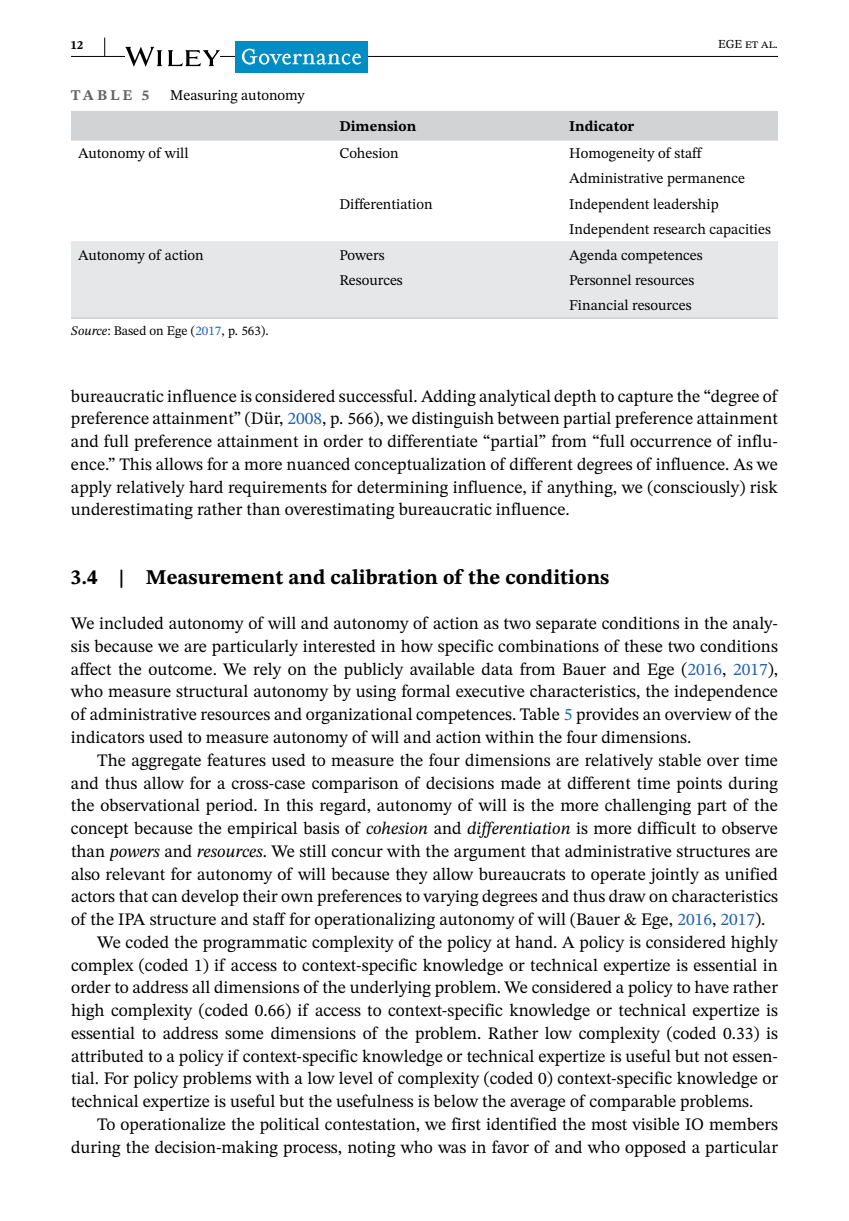
<style>
.page{position:relative;width:849px;height:1221px;background:#fff}
.page>*{position:absolute;margin:0;border:0;box-sizing:border-box;transform-origin:0 0}
.t1{font:700 21px "STIX Two Text";color:#000}
.t2{font:17.5px/22.8px "STIX Two Text";color:#000;text-align:justify}
.t3{font:14.88px/25.4px "STIX Two Text";color:#000}
.t4{font:700 14.88px "STIX Two Text";color:#000}
.t5{font:700 14.88px "STIX Two Text";letter-spacing:.2em;color:#636466}
.t6{font:13.12px "STIX Two Text";color:#000}
.t7{font:12.25px "STIX Two Text";color:#000}
.t8{font:700 12.25px "STIX Two Text";color:#000}
.s1{font-style:italic}
.s2{color:#2564af}
</style>
<div class="page">
<hr style="left:71px;top:56px;width:706px;height:1px;background:#000">
<svg style="left:125px;top:47px;width:95px;height:20px"></svg>
<div style="left:235px;top:41px;width:133px;height:31px;background:#018dc3"></div>
<svg style="left:242px;top:49px;width:119px;height:16px"></svg>
<svg style="left:104px;top:38px;width:1px;height:18px"></svg>
<div style="left:71px;top:111px;width:706px;height:28px;background:#d1d3d4"></div>
<div style="left:71px;top:241px;width:706px;height:76px;background:#e6e7e8"></div>
<hr style="left:71px;top:139px;width:261px;height:2px;background:#d1d3d4">
<hr style="left:332px;top:139px;width:230px;height:2px;background:#d1d3d4">
<hr style="left:562px;top:139px;width:215px;height:2px;background:#d1d3d4">
<hr style="left:71px;top:317px;width:261px;height:2px;background:#d1d3d4">
<hr style="left:332px;top:317px;width:230px;height:2px;background:#d1d3d4">
<hr style="left:562px;top:317px;width:215px;height:2px;background:#d1d3d4">
<p class="t8" style="left:71px;top:36px;width:14px">12</p>
<p class="t7" style="left:718px;top:35px;width:61px">EGE et al.</p>
<p class="t5" style="left:71px;top:84px;width:80px">TABLE 5</p>
<p class="t3" style="left:170px;top:82px;width:136px">Measuring autonomy</p>
<p class="t4" style="left:339px;top:115px;width:78px">Dimension</p>
<p class="t4" style="left:569px;top:115px;width:66px">Indicator</p>
<p class="t3" style="left:78px;top:140px;width:112px">Autonomy of will</p>
<p class="t3" style="left:339px;top:140px;width:61px">Cohesion</p>
<p class="t3" style="left:569px;top:140px;width:177px">Homogeneity of staff<br>Administrative permanence</p>
<p class="t3" style="left:339px;top:191px;width:95px">Differentiation</p>
<p class="t3" style="left:569px;top:191px;width:203px">Independent leadership<br>Independent research capacities</p>
<p class="t3" style="left:78px;top:242px;width:127px">Autonomy of action</p>
<p class="t3" style="left:339px;top:242px;width:47px">Powers</p>
<p class="t3" style="left:569px;top:242px;width:135px">Agenda competences</p>
<p class="t3" style="left:339px;top:267px;width:65px">Resources</p>
<p class="t3" style="left:569px;top:267px;width:127px">Personnel resources<br>Financial resources</p>
<p class="t6" style="left:71px;top:321px;width:199px"><span class="s1">Source</span>: Based on Ege (<span class="s2">2017</span>, p. 563).</p>
<p class="t2" style="left:71px;top:384px;width:708px">bureaucratic influence is considered successful. Adding analytical depth to capture the “degree of preference attainment” (Dür, <span class="s2">2008</span>, p. 566), we distinguish between partial preference attainment and full preference attainment in order to differentiate “partial” from “full occurrence of influ&shy;ence.” This allows for a more nuanced conceptualization of different degrees of influence. As we apply relatively hard requirements for determining influence, if anything, we (consciously) risk underestimating rather than overestimating bureaucratic influence.</p>
<p class="t1" style="left:71px;top:561px;width:540px">3.4 | Measurement and calibration of the conditions</p>
<p class="t2" style="left:71px;top:612px;width:708px">We included autonomy of will and autonomy of action as two separate conditions in the analy&shy;sis because we are particularly interested in how specific combinations of these two conditions affect the outcome. We rely on the publicly available data from Bauer and Ege (<span class="s2">2016</span>, <span class="s2">2017</span>), who measure structural autonomy by using formal executive characteristics, the independence of administrative resources and organizational competences. Table <span class="s2">5</span> provides an overview of the indicators used to measure autonomy of will and action within the four dimensions.</p>
<p class="t2" style="left:97px;top:748px;width:682px">The aggregate features used to measure the four dimensions are relatively stable over time</p>
<p class="t2" style="left:71px;top:771px;width:708px">and thus allow for a cross-case comparison of decisions made at different time points during</p>
<p class="t2" style="left:71px;top:794px;width:708px">the observational period. In this regard, autonomy of will is the more challenging part of the</p>
<p class="t2" style="left:71px;top:816px;width:708px">concept because the empirical basis of <span class="s1">cohesion</span> and <span class="s1">differentiation</span> is more difficult to observe</p>
<p class="t2" style="left:71px;top:839px;width:708px">than <span class="s1">powers</span> and <span class="s1">resources</span>. We still concur with the argument that administrative structures are</p>
<p class="t2" style="left:71px;top:862px;width:708px">also relevant for autonomy of will because they allow bureaucrats to operate jointly as unified</p>
<p class="t2" style="left:71px;top:885px;width:708px">actors that can develop their own preferences to varying degrees and thus draw on characteristics</p>
<p class="t2" style="left:71px;top:907px;width:695px">of the IPA structure and staff for operationalizing autonomy of will (Bauer &amp; Ege, <span class="s2">2016</span>, <span class="s2">2017</span>).</p>
<p class="t2" style="left:97px;top:930px;width:682px">We coded the programmatic complexity of the policy at hand. A policy is considered highly</p>
<p class="t2" style="left:71px;top:953px;width:708px">complex (coded 1) if access to context-specific knowledge or technical expertize is essential in</p>
<p class="t2" style="left:71px;top:976px;width:708px">order to address all dimensions of the underlying problem. We considered a policy to have rather</p>
<p class="t2" style="left:71px;top:998px;width:708px">high complexity (coded 0.66) if access to context-specific knowledge or technical expertize is</p>
<p class="t2" style="left:71px;top:1021px;width:708px">essential to address some dimensions of the problem. Rather low complexity (coded 0.33) is</p>
<p class="t2" style="left:71px;top:1044px;width:708px">attributed to a policy if context-specific knowledge or technical expertize is useful but not essen-</p>
<p class="t2" style="left:71px;top:1067px;width:708px">tial. For policy problems with a low level of complexity (coded 0) context-specific knowledge or</p>
<p class="t2" style="left:71px;top:1089px;width:683px">technical expertize is useful but the usefulness is below the average of comparable problems.</p>
<p class="t2" style="left:97px;top:1112px;width:682px">To operationalize the political contestation, we first identified the most visible IO members</p>
<p class="t2" style="left:71px;top:1135px;width:708px">during the decision-making process, noting who was in favor of and who opposed a particular</p>
</div>
